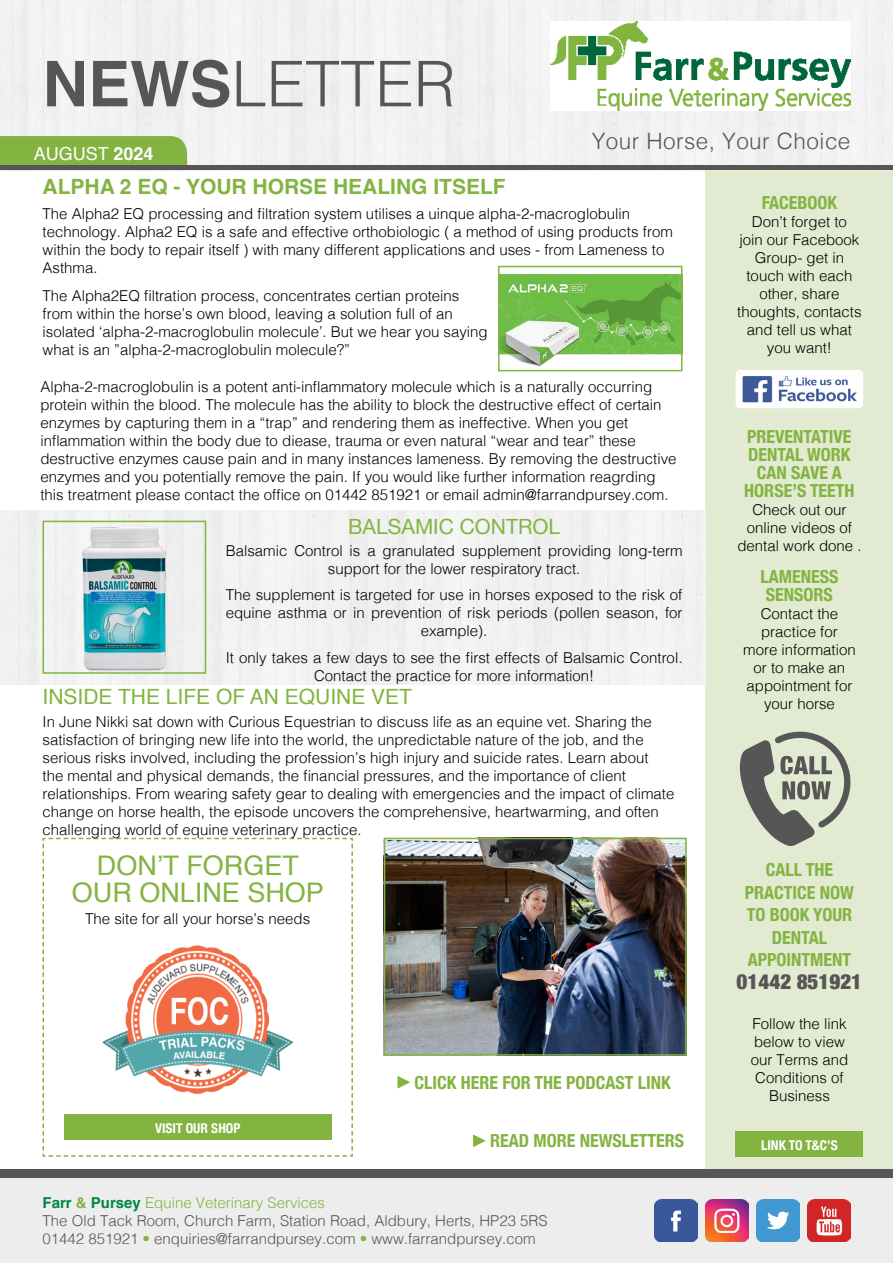
<style>
.page{position:relative;width:893px;height:1263px;background:#fff}
.page>*{position:absolute;margin:0;border:0;box-sizing:border-box;transform-origin:0 0}
.t1{font:300 63px "Helvetica";color:#565656}
.t2{font:27px/27px "Helvetica";color:#83b441;text-align:center}
.t3{font:300 22.5px "Helvetica";letter-spacing:.02em;color:#565656}
.t4{font:700 21px "Helvetica";color:#83b441}
.t5{font:21px "Helvetica";color:#83b441}
.t6{font:21px "Helvetica Neue";color:#83b441}
.t7{font:900 condensed 21px "Helvetica Neue";color:#565656}
.t8{font:700 condensed 18px/18px "Helvetica Neue";color:#83b441;text-align:center}
.t9{font:18px "Helvetica";color:#fff}
.t10{font:300 15px/18px "Helvetica";color:#000;text-align:center}
.t11{font:300 15px/18px "Helvetica";color:#565656}
.t12{font:700 condensed 13.5px "Helvetica Neue";color:#fff}
.s1{font-weight:700}
.s2{font-weight:700;color:#008743}
.s3{font-weight:700;color:#83b441}
.s4{color:#83b441}
</style>
<div class="page">
<div style="left:0;top:0;width:893px;height:166px;background:#f1f1f1"></div>
<svg style="left:0;top:136px;width:187px;height:30px;background:#82b143"></svg>
<div style="left:706px;top:170px;width:187px;height:999px;background:#e2ead1"></div>
<img style="left:550px;top:22px;width:300px;height:89px">
<div style="left:0;top:1178px;width:893px;height:85px;background:#eeeded"></div>
<div style="left:0;top:1169px;width:893px;height:9px;background:#565656"></div>
<hr style="left:0;top:166px;width:893px;height:4px;background:#565656">
<img style="left:808px;top:1199px;width:42px;height:43px">
<img style="left:757px;top:1199px;width:42px;height:43px">
<img style="left:706px;top:1199px;width:42px;height:43px">
<img style="left:655px;top:1199px;width:42px;height:43px">
<div style="left:0;top:510px;width:706px;height:174px;background:#f1f1f1"></div>
<svg style="left:473px;top:1134px;width:13px;height:13px"></svg>
<div style="left:736px;top:370px;width:127px;height:38px;background:#fff;border-radius:4px"></div>
<img style="left:742px;top:376px;width:115px;height:27px">
<svg style="left:42px;top:837px;width:311px;height:320px"></svg>
<div style="left:64px;top:1114px;width:268px;height:26px;background:#83b441"></div>
<svg style="left:740px;top:731px;width:111px;height:115px"></svg>
<div style="left:736px;top:1131px;width:127px;height:26px;background:#83b441"></div>
<img style="left:501px;top:274px;width:178px;height:93px">
<div style="left:498px;top:266px;width:184px;height:105px;border:2px solid #83b441"></div>
<img style="left:387px;top:841px;width:297px;height:212px">
<div style="left:384px;top:838px;width:303px;height:218px;border:2px solid #83b441"></div>
<img style="left:46px;top:524px;width:157px;height:147px">
<div style="left:43px;top:521px;width:163px;height:153px;border:2px solid #83b441"></div>
<svg style="left:398px;top:1076px;width:12px;height:12px"></svg>
<h1 class="t1" style="left:43px;top:30px;width:415px"><span class="s1">NEWS</span>LETTER</h1>
<p class="t9" style="left:34px;top:140px;width:121px">AUGUST <span class="s1">2024</span></p>
<h3 class="t3" style="left:592px;top:122px;width:260px">Your Horse, Your Choice</h3>
<h3 class="t4" style="left:43px;top:174px;width:465px">ALPHA 2 EQ - YOUR HORSE HEALING ITSELF</h3>
<p class="t10" style="left:43px;top:204px;width:632px;text-align:left">The Alpha2 EQ processing and filtration system utilises a uinque alpha-2-macroglobulin technology. Alpha2 EQ is a safe and effective orthobiologic ( a method of using products from within the body to repair itself ) with many different applications and uses - from Lameness to Asthma.</p>
<p class="t10" style="left:43px;top:286px;width:447px;text-align:left">The Alpha2EQ filtration process, concentrates certian proteins from within the horse’s own blood, leaving a solution full of an isolated ‘alpha-2-macroglobulin molecule’. But we hear you saying what is an ”alpha-2-macroglobulin molecule?”</p>
<p class="t10" style="left:40px;top:376px;width:638px;text-align:left">Alpha-2-macroglobulin is a potent anti-inflammatory molecule which is a naturally occurring protein within the blood. The molecule has the ability to block the destructive effect of certain enzymes by capturing them in a “trap” and rendering them as ineffective. When you get inflammation within the body due to diease, trauma or even natural “wear and tear” these destructive enzymes cause pain and in many instances lameness. By removing the destructive enzymes and you potentially remove the pain. If you would like further information reagrding this treatment please contact the office on 01442 851921 or email admin@farrandpursey.com.</p>
<h3 class="t6" style="left:348px;top:511px;width:213px">BALSAMIC CONTROL</h3>
<p class="t10" style="left:226px;top:541px;width:458px">Balsamic Control is a granulated supplement providing long-term support for the lower respiratory tract.</p>
<p class="t10" style="left:226px;top:585px;width:458px">The supplement is targeted for use in horses exposed to the risk of equine asthma or in prevention of risk periods (pollen season, for example).</p>
<p class="t10" style="left:226px;top:648px;width:458px">It only takes a few days to see the first effects of Balsamic Control.<br>Contact the practice for more information!</p>
<h3 class="t5" style="left:43px;top:681px;width:371px">INSIDE THE LIFE OF AN EQUINE VET</h3>
<p class="t10" style="left:43px;top:711px;width:633px;text-align:left">In June Nikki sat down with Curious Equestrian to discuss life as an equine vet. Sharing the satisfaction of bringing new life into the world, the unpredictable nature of the job, and the serious risks involved, including the profession’s high injury and suicide rates. Learn about<br>the mental and physical demands, the financial pressures, and the importance of client relationships. From wearing safety gear to dealing with emergencies and the impact of climate change on horse health, the episode uncovers the comprehensive, heartwarming, and often challenging world of equine veterinary practice.</p>
<h2 class="t2" style="left:72px;top:853px;width:254px">DON’T FORGET<br>OUR ONLINE SHOP</h2>
<p class="t10" style="left:85px;top:909px;width:227px">The site for all your horse’s needs</p>
<p class="t12" style="left:155px;top:1117px;width:87px">VISIT OUR SHOP</p>
<p class="t8" style="left:415px;top:1072px;width:258px">CLICK HERE FOR THE PODCAST LINK</p>
<p class="t8" style="left:490px;top:1130px;width:195px">READ MORE NEWSLETTERS</p>
<p class="t11" style="left:43px;top:1193px;width:507px"><span class="s2">Farr</span> <span class="s3">&amp;</span> <span class="s2">Pursey</span> <span class="s4">Equine Veterinary Services<br></span>The Old Tack Room, Church Farm, Station Road, Aldbury, Herts, HP23 5RS<br>01442 851921 <span class="s4">•</span> enquiries@farrandpursey.com <span class="s4">•</span> www.farrandpursey.com</p>
<p class="t8" style="left:762px;top:192px;width:77px">FACEBOOK</p>
<p class="t10" style="left:737px;top:211px;width:126px">Don’t forget to<br>join our Facebook<br>Group- get in touch with each other, share thoughts, contacts and tell us what you want!</p>
<p class="t8" style="left:744px;top:426px;width:112px">PREVENTATIVE<br>DENTAL WORK<br>CAN SAVE A<br>HORSE’S TEETH</p>
<p class="t10" style="left:737px;top:499px;width:126px">Check out our online videos of dental work done .</p>
<p class="t8" style="left:760px;top:566px;width:79px">LAMENESS<br>SENSORS</p>
<p class="t10" style="left:743px;top:603px;width:114px">Contact the practice for more information or to make an appointment for your horse</p>
<p class="t8" style="left:745px;top:857px;width:110px;line-height:22.5px">CALL THE<br>PRACTICE NOW<br>TO BOOK YOUR<br>DENTAL<br>APPOINTMENT</p>
<h3 class="t7" style="left:737px;top:964px;width:127px">01442 851921</h3>
<p class="t10" style="left:751px;top:1014px;width:99px">Follow the link below to view our Terms and<br>Conditions of<br>Business</p>
<p class="t12" style="left:761px;top:1134px;width:78px">LINK TO T&amp;C’S</p>
</div>
